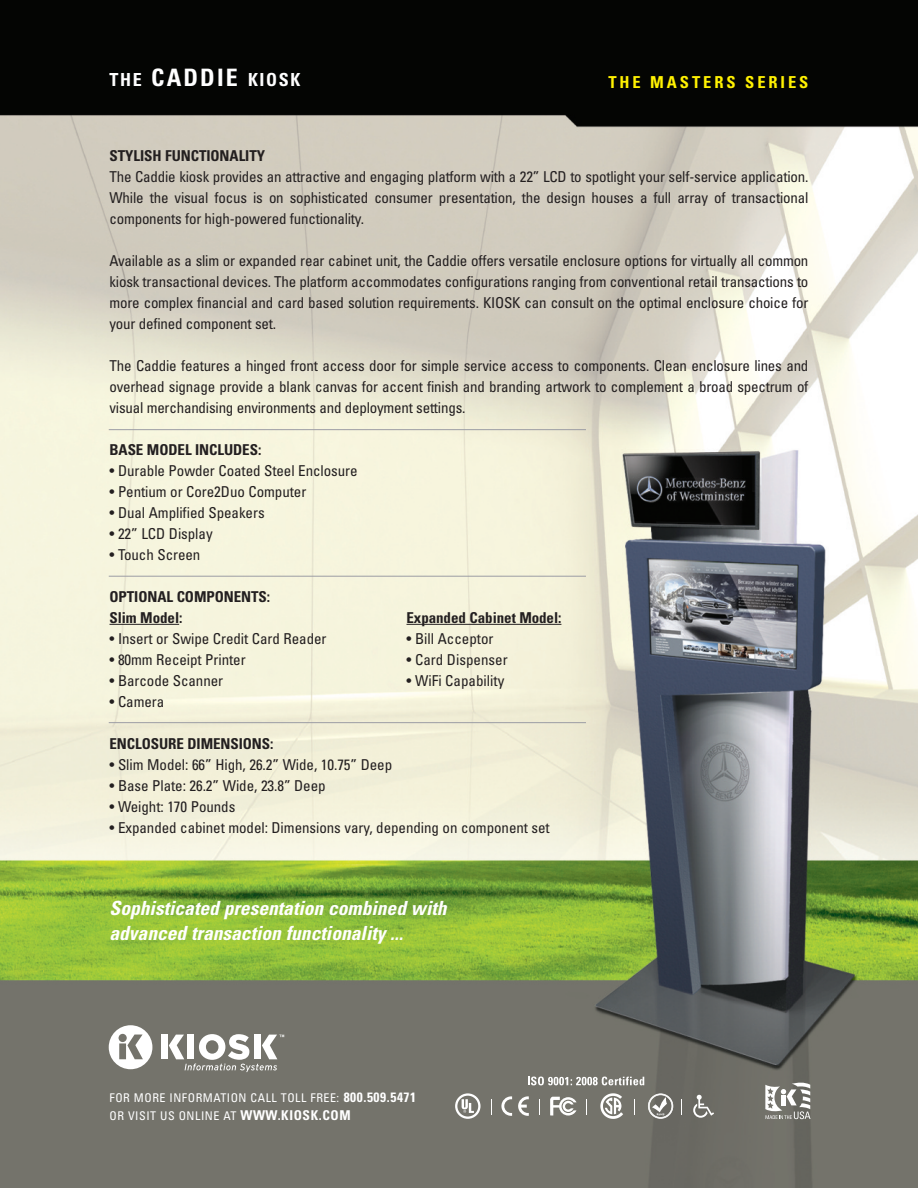
<style>
.page{position:relative;width:918px;height:1188px;background:#fff}
.page>*{position:absolute;margin:0;border:0;box-sizing:border-box;transform-origin:0 0}
.t1{font:italic 700 condensed 19.5px/25.5px "Univers";color:#fff}
.t2{font:700 condensed 18px "Univers";letter-spacing:.09em;color:#fff}
.t3{font:700 condensed 16.5px "Univers";letter-spacing:.175em;color:#fff101}
.t4{font:condensed 15px/21px "Univers";letter-spacing:-.005em;color:#231f20;text-align:justify}
.t5{font:700 condensed 15px/21px "Univers";letter-spacing:-.005em;color:#231f20}
.t6{font:condensed 12px/18px "Univers";letter-spacing:.045em;color:#fff}
.s1{font-size:24px}
.s2{font-weight:700;font-size:13.5px}
</style>
<div class="page">
<img style="left:0;top:0;width:918px;height:1188px">
<hr style="left:110px;top:624px;width:69px;height:1px;background:#231f20">
<hr style="left:406px;top:624px;width:155px;height:1px;background:#231f20">
<div style="left:161px;top:1035px;width:6px;height:24px;background:#fff"></div>
<svg style="left:169px;top:1034px;width:115px;height:38px"></svg>
<svg style="left:109px;top:1025px;width:43px;height:44px"></svg>
<svg style="left:648px;top:1093px;width:25px;height:26px"></svg>
<svg style="left:455px;top:1093px;width:26px;height:26px"></svg>
<svg style="left:501px;top:1096px;width:11px;height:20px"></svg>
<svg style="left:518px;top:1096px;width:11px;height:20px"></svg>
<svg style="left:600px;top:1093px;width:23px;height:26px"></svg>
<svg style="left:550px;top:1097px;width:27px;height:19px"></svg>
<svg style="left:491px;top:1099px;width:1px;height:16px"></svg>
<svg style="left:539px;top:1099px;width:1px;height:16px"></svg>
<svg style="left:586px;top:1099px;width:1px;height:16px"></svg>
<svg style="left:681px;top:1099px;width:1px;height:16px"></svg>
<svg style="left:634px;top:1099px;width:1px;height:16px"></svg>
<svg style="left:693px;top:1095px;width:21px;height:23px"></svg>
<svg style="left:528px;top:1077px;width:116px;height:8px"></svg>
<hr style="left:109px;top:576px;width:477px;height:1px;background:#9b9ca4">
<hr style="left:109px;top:429px;width:477px;height:1px;background:#9b9ca4">
<hr style="left:109px;top:722px;width:477px;height:1px;background:#9b9ca4">
<svg style="left:765px;top:1083px;width:46px;height:36px"></svg>
<p class="t2" style="left:110px;top:73px;width:192px">THE <span class="s1">CADDIE</span> KIOSK</p>
<p class="t3" style="left:608px;top:76px;width:202px">THE MASTERS SERIES</p>
<p class="t5" style="left:110px;top:146px;width:157px">STYLISH FUNCTIONALITY</p>
<p class="t4" style="left:110px;top:167px;width:700px">The Caddie kiosk provides an attractive and engaging platform with a 22” LCD to spotlight your self-service application.<br>While the visual focus is on sophisticated consumer presentation, the design houses a full array of transactional components for high-powered functionality.</p>
<p class="t4" style="left:110px;top:251px;width:700px">Available as a slim or expanded rear cabinet unit, the Caddie offers versatile enclosure options for virtually all common kiosk transactional devices. The platform accommodates configurations ranging from conventional retail transactions to more complex financial and card based solution requirements. KIOSK can consult on the optimal enclosure choice for your defined component set.</p>
<p class="t4" style="left:110px;top:356px;width:700px">The Caddie features a hinged front access door for simple service access to components. Clean enclosure lines and overhead signage provide a blank canvas for accent finish and branding artwork to complement a broad spectrum of visual merchandising environments and deployment settings.</p>
<p class="t5" style="left:110px;top:440px;width:153px">BASE MODEL INCLUDES:</p>
<p class="t4" style="left:110px;top:461px;width:250px">• Durable Powder Coated Steel Enclosure</p>
<p class="t4" style="left:110px;top:482px;width:198px">• Pentium or Core2Duo Computer</p>
<p class="t4" style="left:110px;top:503px;width:157px">• Dual Amplified Speakers</p>
<p class="t4" style="left:110px;top:524px;width:105px">• 22” LCD Display</p>
<p class="t4" style="left:110px;top:545px;width:92px">• Touch Screen</p>
<p class="t5" style="left:110px;top:587px;width:162px">OPTIONAL COMPONENTS:<br>Slim Model:</p>
<p class="t5" style="left:406px;top:608px;width:157px">Expanded Cabinet Model:</p>
<p class="t4" style="left:110px;top:629px;width:219px">• Insert or Swipe Credit Card Reader</p>
<p class="t4" style="left:110px;top:650px;width:138px">• 80mm Receipt Printer</p>
<p class="t4" style="left:110px;top:671px;width:115px">• Barcode Scanner</p>
<p class="t4" style="left:110px;top:692px;width:56px">• Camera</p>
<p class="t4" style="left:406px;top:629px;width:89px">• Bill Acceptor</p>
<p class="t4" style="left:406px;top:650px;width:103px">• Card Dispenser</p>
<p class="t4" style="left:406px;top:671px;width:99px">• WiFi Capability</p>
<p class="t5" style="left:110px;top:734px;width:166px">ENCLOSURE DIMENSIONS:</p>
<p class="t4" style="left:110px;top:755px;width:284px">• Slim Model: 66” High, 26.2” Wide, 10.75” Deep</p>
<p class="t4" style="left:110px;top:776px;width:218px">• Base Plate: 26.2” Wide, 23.8” Deep</p>
<p class="t4" style="left:110px;top:797px;width:127px">• Weight: 170 Pounds</p>
<p class="t4" style="left:110px;top:818px;width:442px">• Expanded cabinet model: Dimensions vary, depending on component set</p>
<h1 class="t1" style="left:109px;top:897px;width:339px">Sophisticated presentation combined with advanced transaction functionality ...</h1>
<p class="t6" style="left:110px;top:1090px;width:308px">FOR MORE INFORMATION CALL TOLL FREE: <span class="s2">800.509.5471<br></span>OR VISIT US ONLINE AT <span class="s2">WWW.KIOSK.COM</span></p>
</div>
